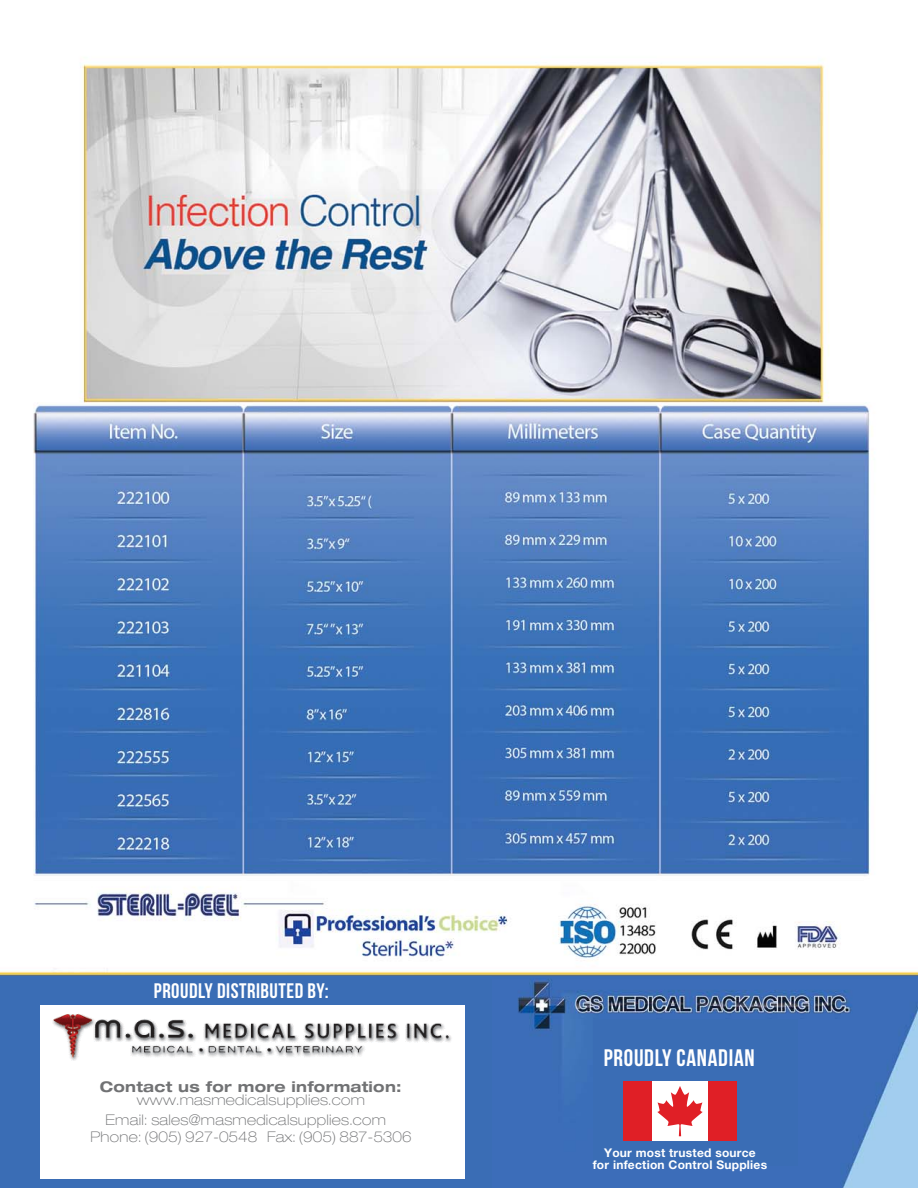
<style>
.page{position:relative;width:918px;height:1188px;background:#fff}
.page>*{position:absolute;margin:0;border:0;box-sizing:border-box;transform-origin:0 0}
.t1{font:23.85px "Bebas Neue";letter-spacing:.03em;color:#fff}
.t2{font:21px "Bebas Neue";letter-spacing:.025em;color:#fff}
.t3{font:100 expanded 14.7px/19.6px "Helvetica Neue LT Std";letter-spacing:.02em;color:#717274}
.t4{font:100 expanded 14.7px "Helvetica Neue LT Std";color:#717274}
.t5{font:700 expanded 14.7px "Helvetica Neue LT Std";letter-spacing:.02em;color:#717274}
.t6{font:700 12px/12px "Helvetica Neue LT Std";letter-spacing:.02em;color:#fff;text-align:center}
</style>
<div class="page">
<img style="left:0;top:64px;width:918px;height:1124px">
<div style="left:0;top:976px;width:491px;height:212px;background:#3a6db5"></div>
<div style="left:41px;top:1005px;width:424px;height:173px;background:#fff"></div>
<img style="left:53px;top:1013px;width:399px;height:48px">
<div style="left:593px;top:1020px;width:205px;height:146px;background:#3a6db5"></div>
<div style="left:623px;top:1081px;width:114px;height:60px;background:#fff"></div>
<svg style="left:657px;top:1086px;width:46px;height:50px"></svg>
<div style="left:623px;top:1081px;width:29px;height:60px;background:#e01f26"></div>
<div style="left:708px;top:1081px;width:29px;height:60px;background:#e01f26"></div>
<h2 class="t2" style="left:154px;top:979px;width:176px">PROUDLY DISTRIBUTED BY:</h2>
<p class="t5" style="left:100px;top:1078px;width:303px">Contact us for more information:</p>
<p class="t3" style="left:105px;top:1090px;width:282px;text-indent:31px">www.masmedicalsupplies.com<br>Email: sales@masmedicalsupplies.com</p>
<p class="t4" style="left:91px;top:1129px;width:323px">Phone: (905) 927-0548 Fax: (905) 887-5306</p>
<h1 class="t1" style="left:604px;top:1044px;width:152px">PROUDLY CANADIAN</h1>
<p class="t6" style="left:593px;top:1147px;width:176px">Your most trusted source<br>for infection Control Supplies</p>
</div>
